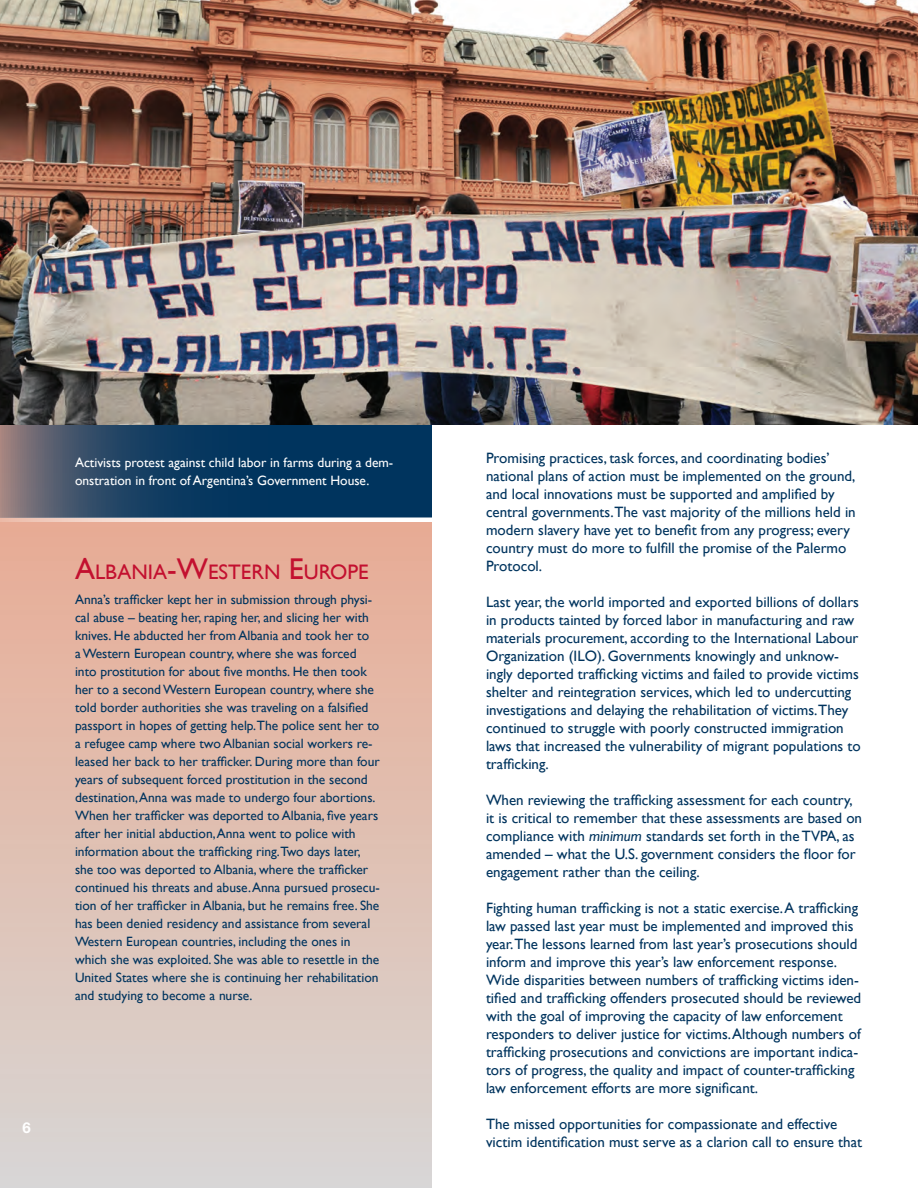
<style>
.page{position:relative;width:918px;height:1188px;background:#fff}
.page>*{position:absolute;margin:0;border:0;box-sizing:border-box;transform-origin:0 0}
.t1{font:21px "Gill Sans";color:#c3102f}
.t2{font:15px/18px "Gill Sans";color:#00345e}
.t3{font:700 15px "Helvetica Neue LT Std";color:#fff}
.t4{font:13.5px/18px "Gill Sans";color:#00345e}
.t5{font:13.5px/18px "Gill Sans";color:#fff}
.s1{font-size:30px}
.s2{font-style:italic}
</style>
<div class="page">
<svg style="left:0;top:424px;width:432px;height:764px;background:#dfc0b4"></svg>
<svg style="left:0;top:425px;width:432px;height:93px;background:#1d4264"></svg>
<img style="left:0;top:0;width:918px;height:424px">
<svg style="left:0;top:518px;width:432px;height:4px"></svg>
<p class="t5" style="left:75px;top:453px;width:320px">Activists protest against child labor in farms during a dem&shy;onstration in front of Argentina’s Government House.</p>
<h1 class="t1" style="left:75px;top:559px;width:295px"><span class="s1">A</span>LBANIA<span class="s1">-W</span>ESTERN <span class="s1">E</span>UROPE</h1>
<p class="t4" style="left:75px;top:591px;width:306px">Anna’s trafficker kept her in submission through physi&shy;cal abuse – beating her, raping her, and slicing her with knives. He abducted her from Albania and took her to<br>a Western European country, where she was forced into prostitution for about five months. He then took her to a second Western European country, where she told border authorities she was traveling on a falsified passport in hopes of getting help.The police sent her to a refugee camp where two Albanian social workers re&shy;leased her back to her trafficker. During more than four years of subsequent forced prostitution in the second destination, Anna was made to undergo four abortions.<br>When her trafficker was deported to Albania, five years after her initial abduction, Anna went to police with information about the trafficking ring.Two days later, she too was deported to Albania, where the trafficker continued his threats and abuse. Anna pursued prosecu&shy;tion of her trafficker in Albania, but he remains free. She has been denied residency and assistance from several Western European countries, including the ones in which she was exploited. She was able to resettle in the United States where she is continuing her rehabilitation and studying to become a nurse.</p>
<p class="t3" style="left:23px;top:1119px;width:10px">6</p>
<p class="t2" style="left:486px;top:449px;width:371px">Promising practices, task forces, and coordinating bodies’ national plans of action must be implemented on the ground, and local innovations must be supported and amplified by central governments.The vast majority of the millions held in modern slavery have yet to benefit from any progress; every country must do more to fulfill the promise of the Palermo Protocol.</p>
<p class="t2" style="left:486px;top:593px;width:376px">Last year, the world imported and exported billions of dollars in products tainted by forced labor in manufacturing and raw materials procurement, according to the International Labour Organization (ILO). Governments knowingly and unknow&shy;ingly deported trafficking victims and failed to provide victims shelter and reintegration services, which led to undercutting investigations and delaying the rehabilitation of victims.They continued to struggle with poorly constructed immigration laws that increased the vulnerability of migrant populations to trafficking.</p>
<p class="t2" style="left:486px;top:791px;width:378px">When reviewing the trafficking assessment for each country, it is critical to remember that these assessments are based on compliance with <span class="s2">minimum</span> standards set forth in the TVPA, as amended – what the U.S. government considers the floor for engagement rather than the ceiling.</p>
<p class="t2" style="left:486px;top:899px;width:377px">Fighting human trafficking is not a static exercise. A trafficking law passed last year must be implemented and improved this year.The lessons learned from last year’s prosecutions should inform and improve this year’s law enforcement response.<br>Wide disparities between numbers of trafficking victims iden&shy;tified and trafficking offenders prosecuted should be reviewed with the goal of improving the capacity of law enforcement responders to deliver justice for victims. Although numbers of trafficking prosecutions and convictions are important indica&shy;tors of progress, the quality and impact of counter-trafficking law enforcement efforts are more significant.</p>
<p class="t2" style="left:486px;top:1115px;width:378px">The missed opportunities for compassionate and effective victim identification must serve as a clarion call to ensure that</p>
</div>
